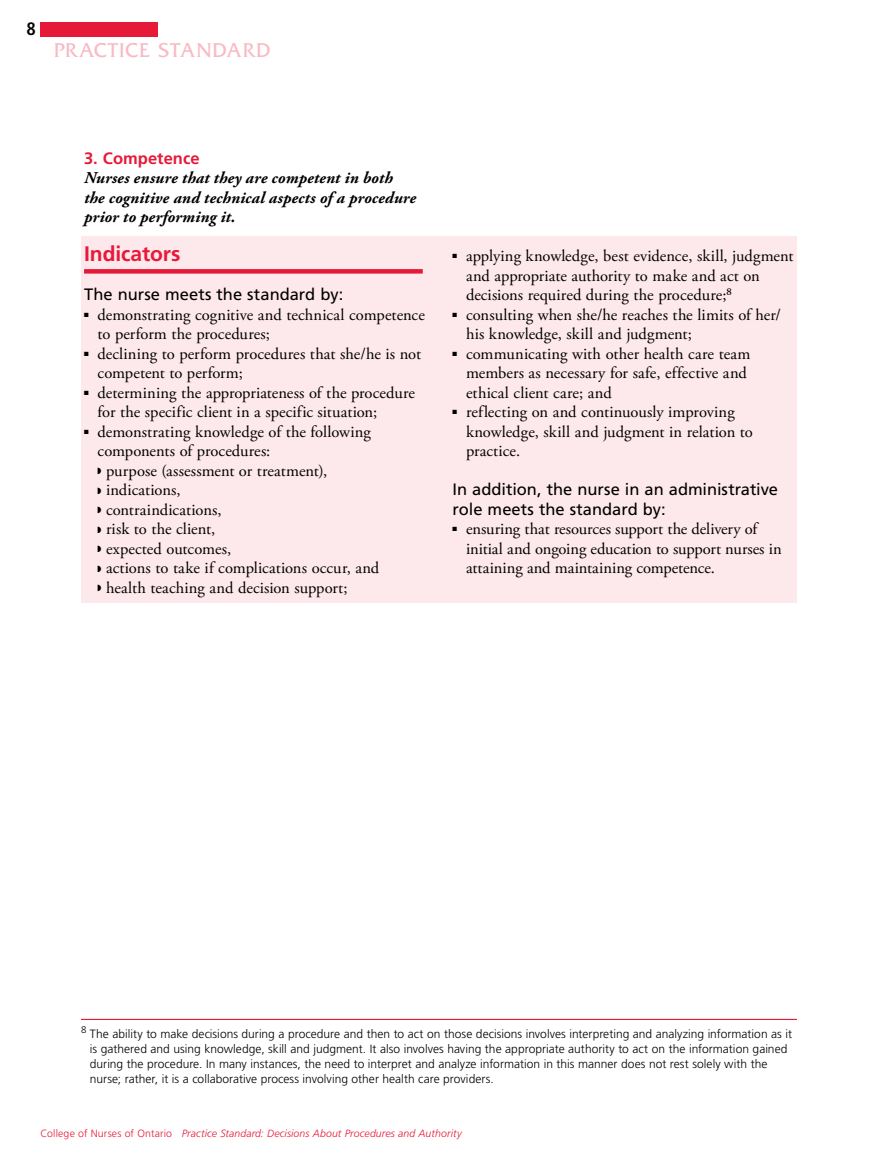
<style>
.page{position:relative;width:878px;height:1161px;background:#fff}
.page>*{position:absolute;margin:0;border:0;box-sizing:border-box;transform-origin:0 0}
.t1{font:21px "Friz Quadrata Std";letter-spacing:.045em;color:#f8bac4}
.t2{font:700 21px "Frutiger LT Std";letter-spacing:-.005em;color:#e71939}
.t3{font:700 condensed 18px "Frutiger LT Std";color:#000}
.t4{font:16.5px/19.5px "Adobe Garamond Pro";color:#000}
.t5{font:italic 700 16.5px/19.5px "Adobe Garamond Pro";letter-spacing:.005em;color:#000}
.t6{font:16.5px/19.5px "Frutiger LT Std";color:#000}
.t7{font:700 16.5px "Frutiger LT Std";color:#e71939}
.t8{font:300 12px/15px "Frutiger LT Std";color:#000}
.t9{font:italic 300 10.5px "Frutiger LT Std";letter-spacing:.01em;color:#e71939}
.t10{font:300 9.6px "Frutiger LT Std";color:#000}
.s1{font-style:normal}
</style>
<div class="page">
<div style="left:40px;top:22px;width:118px;height:15px;background:#e71939"></div>
<div style="left:81px;top:237px;width:715px;height:366px;background:#fde8eb"></div>
<div style="left:84px;top:269px;width:339px;height:5px;background:#e71939"></div>
<hr style="left:81px;top:1019px;width:715px;height:1px;background:#e71939">
<p class="t3" style="left:27px;top:18px;width:11px">8</p>
<p class="t1" style="left:54px;top:39px;width:218px">PRACTICE STANDARD</p>
<p class="t7" style="left:84px;top:148px;width:117px">3. Competence</p>
<p class="t5" style="left:84px;top:168px;width:333px">Nurses ensure that they are competent in both the cognitive and technical aspects of a procedure prior to performing it.</p>
<p class="t2" style="left:84px;top:241px;width:98px">Indicators</p>
<p class="t6" style="left:84px;top:285px;width:261px">The nurse meets the standard by:</p>
<p class="t4" style="left:97px;top:305px;width:329px;text-indent:-13px">■ demonstrating cognitive and technical competence to perform the procedures;</p>
<p class="t4" style="left:97px;top:344px;width:325px;text-indent:-13px">■ declining to perform procedures that she/he is not competent to perform;</p>
<p class="t4" style="left:97px;top:383px;width:319px;text-indent:-13px">■ determining the appropriateness of the procedure for the specific client in a specific situation;</p>
<p class="t4" style="left:97px;top:422px;width:283px;text-indent:-13px">■ demonstrating knowledge of the following components of procedures:<br>◗ purpose (assessment or treatment),<br>◗ indications,<br>◗ contraindications,<br>◗ risk to the client,<br>◗ expected outcomes,<br>◗ actions to take if complications occur, and ◗ health teaching and decision support;</p>
<p class="t4" style="left:466px;top:247px;width:329px;text-indent:-13px">■ applying knowledge, best evidence, skill, judgment and appropriate authority to make and act on decisions required during the procedure;8</p>
<p class="t4" style="left:466px;top:305px;width:316px;text-indent:-13px">■ consulting when she/he reaches the limits of her/ his knowledge, skill and judgment;</p>
<p class="t4" style="left:466px;top:344px;width:286px;text-indent:-13px">■ communicating with other health care team members as necessary for safe, effective and ethical client care; and</p>
<p class="t4" style="left:466px;top:403px;width:288px;text-indent:-13px">■ reflecting on and continuously improving knowledge, skill and judgment in relation to practice.</p>
<p class="t6" style="left:452px;top:480px;width:327px">In addition, the nurse in an administrative role meets the standard by:</p>
<p class="t4" style="left:466px;top:520px;width:317px;text-indent:-13px">■ ensuring that resources support the delivery of initial and ongoing education to support nurses in attaining and maintaining competence.</p>
<p class="t10" style="left:81px;top:1024px;width:7px">8</p>
<p class="t8" style="left:90px;top:1027px;width:703px">The ability to make decisions during a procedure and then to act on those decisions involves interpreting and analyzing information as it is gathered and using knowledge, skill and judgment. It also involves having the appropriate authority to act on the information gained during the procedure. In many instances, the need to interpret and analyze information in this manner does not rest solely with the nurse; rather, it is a collaborative process involving other health care providers.</p>
<p class="t9" style="left:40px;top:1128px;width:422px"><span class="s1">College of Nurses of Ontario</span> Practice Standard: Decisions About Procedures and Authority</p>
</div>
